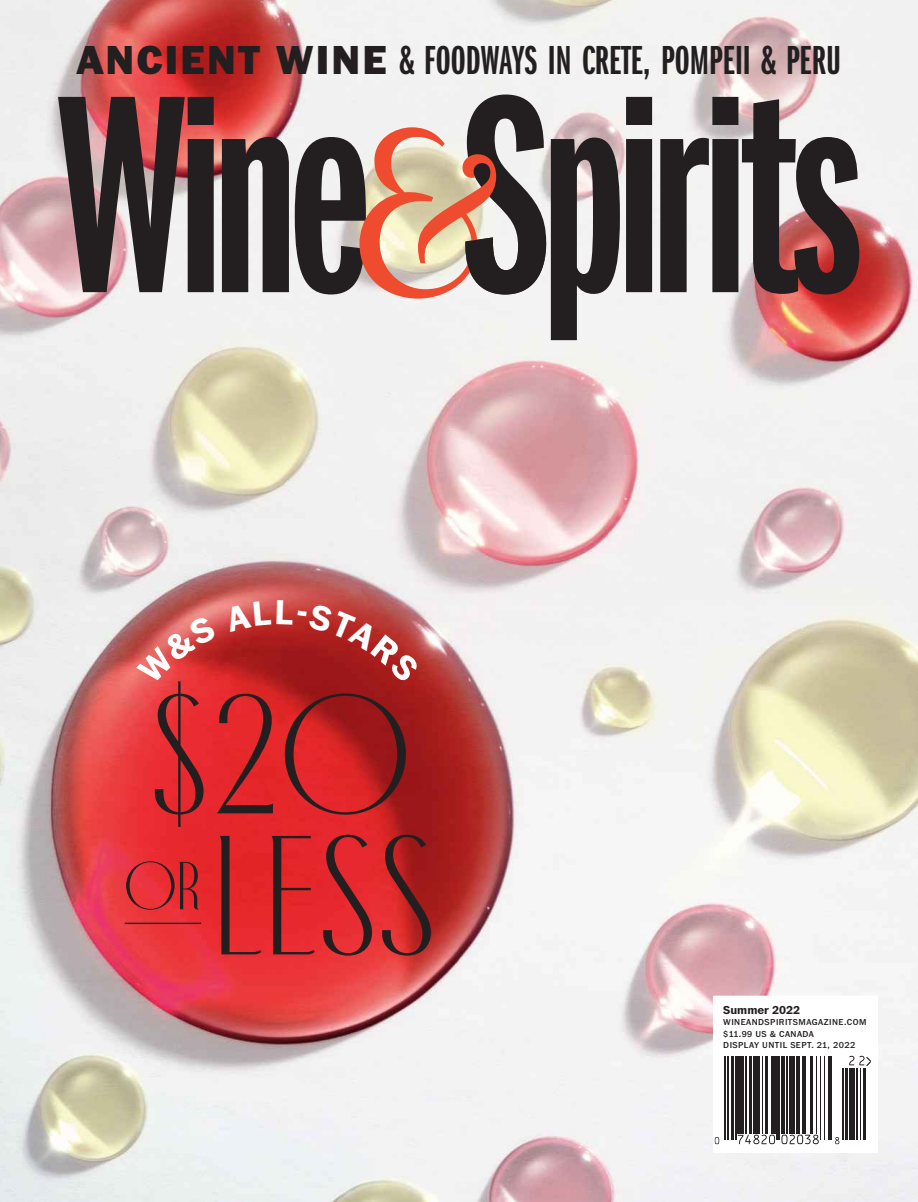
<style>
.page{position:relative;width:918px;height:1202px;background:#fff}
.page>*{position:absolute;margin:0;border:0;box-sizing:border-box;transform-origin:0 0}
.t1{font:169.2px "Antiga";color:#231f20}
.t2{font:67.65px "Antiga";color:#231f20}
.t3{font:42px "WS Franklin Gothic Demi X Comp";color:#231f20}
.t4{font:12px "WS Franklin ITC Bold";color:#231f20}
.t5{font:9px/11.2px "WS Franklin ITC Medium";letter-spacing:.05em;color:#231f20}
.s1{font-family:"WS Franklin ITC Black"}
</style>
<div class="page">
<img style="left:0;top:0;width:918px;height:1202px">
<div style="left:713px;top:995px;width:164px;height:157px;background:#fff"></div>
<svg style="left:714px;top:1055px;width:157px;height:90px"></svg>
<svg style="left:58px;top:95px;width:801px;height:245px"></svg>
<svg style="left:359px;top:127px;width:187px;height:171px"></svg>
<hr style="left:125px;top:922px;width:76px;height:2px;background:#231f20">
<svg style="left:136px;top:615px;width:81px;height:69px;background:#d7504d"></svg>
<svg style="left:225px;top:600px;width:195px;height:83px;background:#b32d2c"></svg>
<h3 class="t3" style="left:77px;top:38px;width:766px"><span class="s1">ANCIENT WINE</span> &amp; FOODWAYS IN CRETE, POMPEII &amp; PERU</h3>
<h1 class="t1" style="left:151px;top:669px;width:259px">$20</h1>
<h2 class="t2" style="left:125px;top:851px;width:78px">OR</h2>
<h1 class="t1" style="left:211px;top:810px;width:226px">LESS</h1>
<h3 class="t4" style="left:723px;top:1003px;width:78px">Summer 2022</h3>
<p class="t5" style="left:723px;top:1017px;width:145px">WINEANDSPIRITSMAGAZINE.COM $11.99 US &amp; CANADA<br>DISPLAY UNTIL SEPT. 21, 2022</p>
</div>
